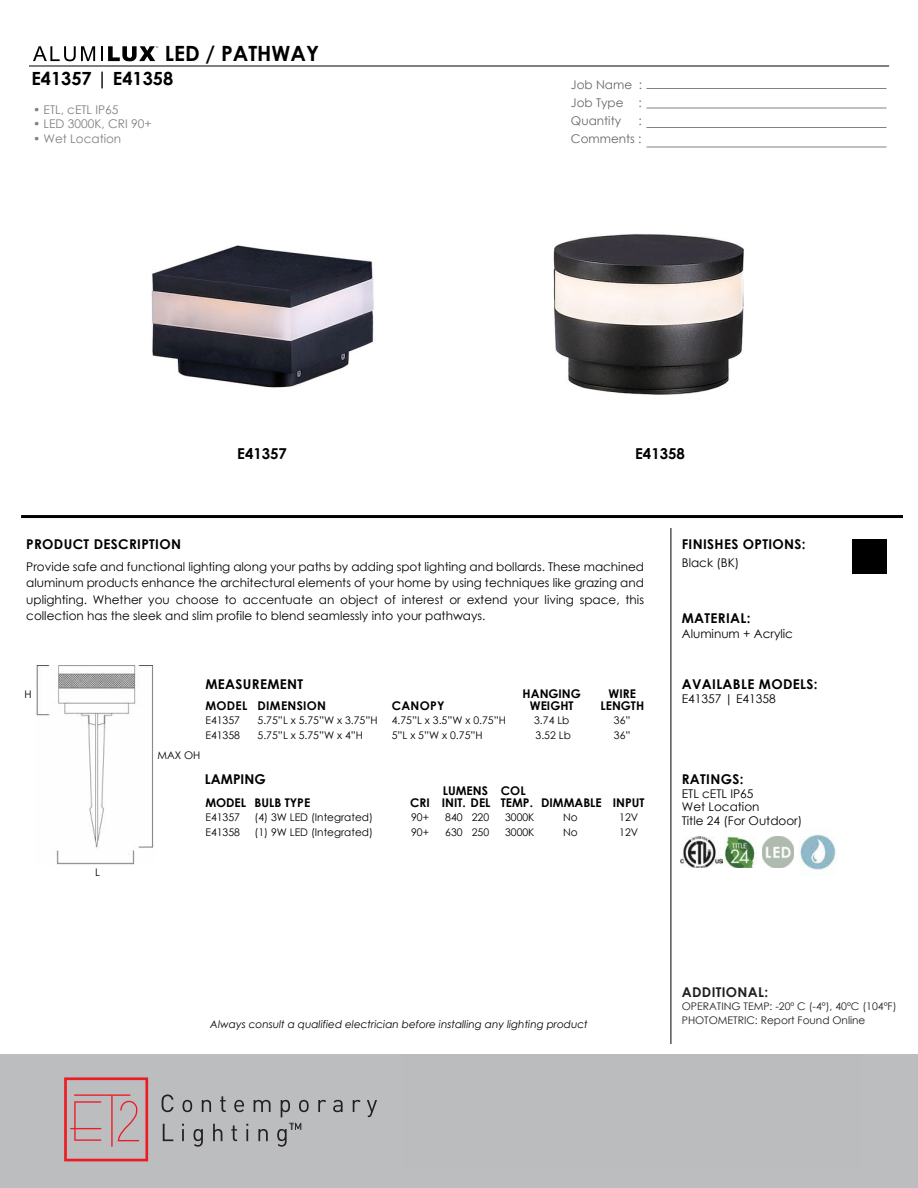
<style>
.page{position:relative;width:918px;height:1188px;background:#fff}
.page>*{position:absolute;margin:0;border:0;box-sizing:border-box;transform-origin:0 0}
.t1{font:700 21px "Century Gothic";color:#000}
.t2{font:700 18.15px "Century Gothic";color:#000}
.t3{font:700 15px "Century Gothic";color:#000}
.t4{font:700 13.5px "Century Gothic";letter-spacing:.025em;color:#000}
.t5{font:700 13.5px "Century Gothic";letter-spacing:.025em;color:#231f20}
.t6{font:700 13.5px "Century Gothic";color:#000}
.t7{font:12px/16.5px "Century Gothic";color:#000;text-align:justify}
.t8{font:700 12px/12px "Century Gothic";color:#000;text-align:center}
.t9{font:12px "Century Gothic";color:#808184}
.t10{font:12px/18px "Century Gothic";color:#666;text-align:justify}
.t11{font:700 12px "Century Gothic";letter-spacing:.025em;color:#000}
.t12{font:10.5px/15px "Century Gothic";color:#000}
.t13{font:italic 10.5px "Century Gothic";color:#000}
.t14{font:10.5px/13.5px "Century Gothic";color:#231f20}
</style>
<div class="page">
<img style="left:553px;top:234px;width:191px;height:161px">
<img style="left:151px;top:245px;width:223px;height:143px">
<svg style="left:33px;top:46px;width:62px;height:15px"></svg>
<svg style="left:101px;top:46px;width:57px;height:15px"></svg>
<hr style="left:21px;top:515px;width:882px;height:3px;background:#000">
<hr style="left:671px;top:528px;width:1px;height:516px;background:#000">
<div style="left:852px;top:539px;width:34px;height:35px;background:#000"></div>
<img style="left:36px;top:666px;width:118px;height:199px">
<div style="left:0;top:1054px;width:918px;height:134px;background:#bcbdbf"></div>
<hr style="left:29px;top:66px;width:860px;height:1px;background:#000">
<hr style="left:646px;top:88px;width:240px;height:1px;background:#808184">
<hr style="left:646px;top:108px;width:240px;height:1px;background:#808184">
<hr style="left:646px;top:127px;width:240px;height:1px;background:#808184">
<hr style="left:646px;top:147px;width:240px;height:1px;background:#808184">
<svg style="left:64px;top:1077px;width:84px;height:84px"></svg>
<svg style="left:163px;top:1124px;width:10px;height:17px"></svg>
<svg style="left:182px;top:1124px;width:2px;height:17px"></svg>
<svg style="left:194px;top:1129px;width:9px;height:18px"></svg>
<svg style="left:213px;top:1124px;width:9px;height:17px"></svg>
<svg style="left:231px;top:1125px;width:6px;height:16px"></svg>
<svg style="left:246px;top:1124px;width:2px;height:17px"></svg>
<svg style="left:258px;top:1129px;width:10px;height:12px"></svg>
<svg style="left:162px;top:1095px;width:12px;height:17px"></svg>
<svg style="left:183px;top:1100px;width:9px;height:12px"></svg>
<svg style="left:202px;top:1100px;width:9px;height:12px"></svg>
<svg style="left:220px;top:1096px;width:6px;height:16px"></svg>
<svg style="left:234px;top:1100px;width:10px;height:12px"></svg>
<svg style="left:254px;top:1100px;width:17px;height:12px"></svg>
<svg style="left:281px;top:1100px;width:9px;height:17px"></svg>
<svg style="left:299px;top:1100px;width:10px;height:12px"></svg>
<svg style="left:318px;top:1100px;width:8px;height:12px"></svg>
<svg style="left:333px;top:1100px;width:10px;height:12px"></svg>
<svg style="left:353px;top:1100px;width:8px;height:12px"></svg>
<svg style="left:367px;top:1100px;width:10px;height:17px"></svg>
<svg style="left:277px;top:1123px;width:24px;height:24px"></svg>
<img style="left:681px;top:836px;width:41px;height:32px">
<img style="left:724px;top:836px;width:31px;height:32px">
<img style="left:762px;top:836px;width:32px;height:32px">
<img style="left:799px;top:834px;width:37px;height:41px">
<h1 class="t1" style="left:165px;top:38px;width:156px">LED / PATHWAY</h1>
<h2 class="t2" style="left:31px;top:65px;width:143px">E41357 | E41358</h2>
<p class="t9" style="left:33px;top:101px;width:87px">• ETL, cETL IP65</p>
<p class="t9" style="left:33px;top:116px;width:120px">• LED 3000K, CRI 90+</p>
<p class="t9" style="left:33px;top:130px;width:90px">• Wet Location</p>
<p class="t10" style="left:571px;top:75px;width:73px">Job Name :<br>Job Type :<br>Quantity</p>
<p class="t10" style="left:571px;top:111px;width:72px;text-align:right">:<br>Comments :</p>
<p class="t3" style="left:237px;top:442px;width:51px">E41357</p>
<p class="t3" style="left:635px;top:442px;width:51px">E41358</p>
<p class="t4" style="left:26px;top:534px;width:156px">PRODUCT DESCRIPTION</p>
<p class="t7" style="left:26px;top:558px;width:619px">Provide safe and functional lighting along your paths by adding spot lighting and bollards. These machined aluminum products enhance the architectural elements of your home by using techniques like grazing and uplighting. Whether you choose to accentuate an object of interest or extend your living space, this collection has the sleek and slim profile to blend seamlessly into your pathways.</p>
<p class="t12" style="left:25px;top:687px;width:9px">H</p>
<p class="t12" style="left:95px;top:864px;width:6px">L</p>
<p class="t4" style="left:205px;top:673px;width:99px">MEASUREMENT</p>
<p class="t11" style="left:205px;top:697px;width:122px">MODEL DIMENSION</p>
<p class="t12" style="left:205px;top:713px;width:36px">E41357<br>E41358</p>
<p class="t12" style="left:157px;top:748px;width:45px">MAX OH</p>
<p class="t12" style="left:258px;top:713px;width:122px">5.75”L x 5.75”W x 3.75”H<br>5.75”L x 5.75”W x 4”H</p>
<p class="t6" style="left:205px;top:769px;width:62px">LAMPING</p>
<p class="t8" style="left:205px;top:796px;width:106px">MODEL BULB TYPE</p>
<p class="t12" style="left:205px;top:810px;width:36px">E41357<br>E41358</p>
<p class="t12" style="left:255px;top:810px;width:120px">(4) 3W LED (Integrated) (1) 9W LED (Integrated)</p>
<p class="t8" style="left:392px;top:699px;width:54px">CANOPY</p>
<p class="t12" style="left:392px;top:713px;width:116px">4.75”L x 3.5”W x 0.75”H<br>5”L x 5”W x 0.75”H</p>
<p class="t8" style="left:523px;top:687px;width:60px">HANGING<br>WEIGHT</p>
<p class="t12" style="left:534px;top:713px;width:38px">3.74 Lb<br>3.52 Lb</p>
<p class="t8" style="left:600px;top:687px;width:45px">WIRE<br>LENGTH</p>
<p class="t12" style="left:614px;top:713px;width:18px">36”<br>36”</p>
<p class="t8" style="left:443px;top:784px;width:47px">LUMENS</p>
<p class="t12" style="left:445px;top:810px;width:19px">840<br>630</p>
<p class="t12" style="left:472px;top:810px;width:19px">220<br>250</p>
<p class="t8" style="left:410px;top:796px;width:82px">CRI INIT. DEL</p>
<p class="t12" style="left:411px;top:810px;width:19px">90+<br>90+</p>
<p class="t8" style="left:501px;top:784px;width:34px;text-align:left">COL<br>TEMP.</p>
<p class="t12" style="left:505px;top:810px;width:31px">3000K<br>3000K</p>
<p class="t8" style="left:541px;top:796px;width:62px">DIMMABLE</p>
<p class="t12" style="left:563px;top:810px;width:16px">No<br>No</p>
<p class="t8" style="left:613px;top:796px;width:33px">INPUT</p>
<p class="t12" style="left:619px;top:810px;width:21px">12V<br>12V</p>
<p class="t4" style="left:682px;top:534px;width:125px">FINISHES OPTIONS:</p>
<p class="t7" style="left:682px;top:554px;width:59px">Black (BK)</p>
<p class="t4" style="left:682px;top:608px;width:70px">MATERIAL:</p>
<p class="t7" style="left:682px;top:625px;width:113px">Aluminum + Acrylic</p>
<p class="t4" style="left:682px;top:673px;width:137px">AVAILABLE MODELS:</p>
<p class="t7" style="left:682px;top:690px;width:96px">E41357 | E41358</p>
<p class="t4" style="left:682px;top:769px;width:63px">RATINGS:</p>
<p class="t7" style="left:682px;top:787px;width:122px;line-height:13.5px;text-align:left">ETL cETL IP65<br>Wet Location<br>Title 24 (For Outdoor)</p>
<p class="t13" style="left:210px;top:1016px;width:379px">Always consult a qualified electrician before installing any lighting product</p>
<p class="t5" style="left:682px;top:981px;width:88px">ADDITIONAL:</p>
<p class="t14" style="left:682px;top:999px;width:216px">OPERATING TEMP: -20º C (-4º), 40ºC (104ºF)<br>PHOTOMETRIC: Report Found Online</p>
</div>
